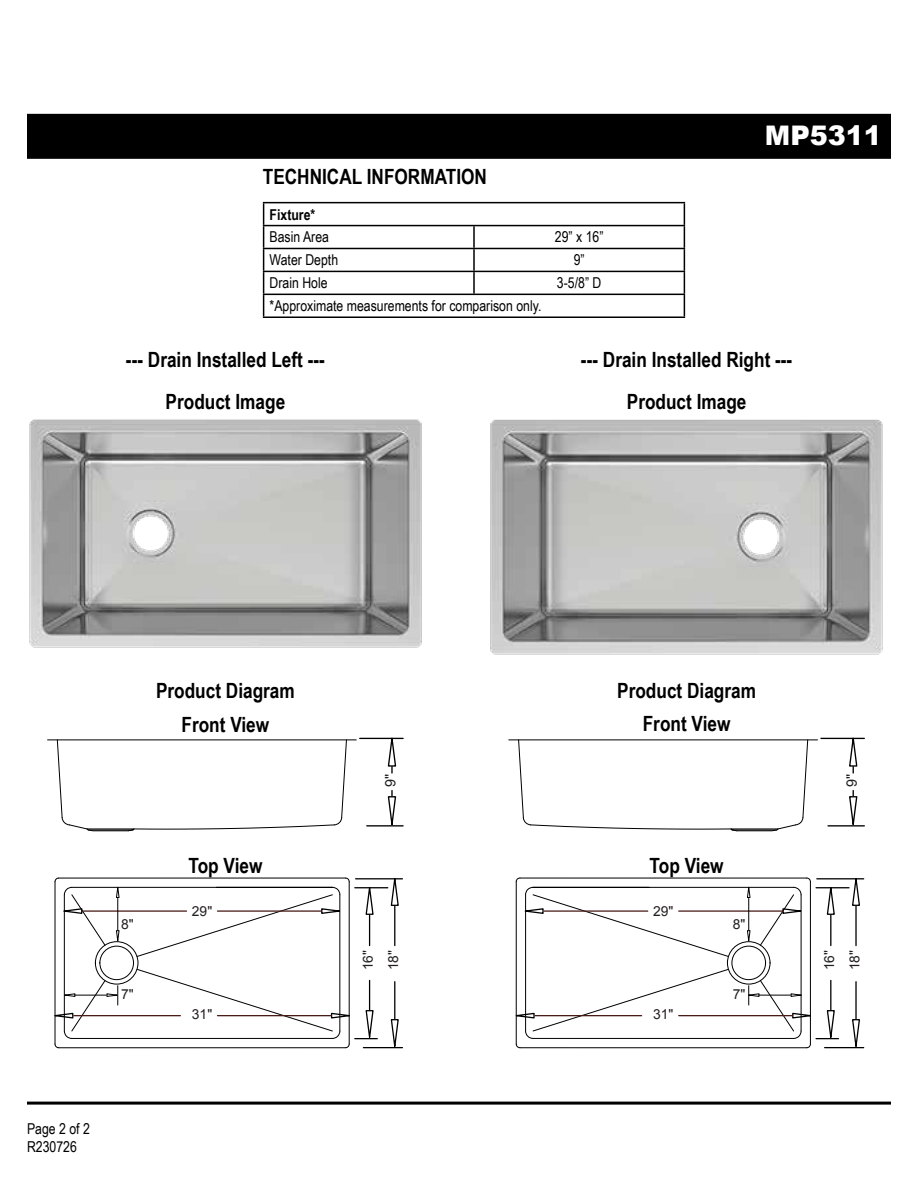
<style>
.page{position:relative;width:918px;height:1188px;background:#fff}
.page>*{position:absolute;margin:0;border:0;box-sizing:border-box;transform-origin:0 0}
.t1{font:900 27px "Arial";color:#fff}
.t2{font:700 21px/33.5px "Arial Narrow";color:#000;text-align:center}
.t3{font:15px/18px "Arial Narrow";color:#000}
.t4{font:700 15px "Arial Narrow";color:#000}
.t5{font:14.4px "Arial";color:#231f20}
.t6{font:13.8px/25.2px "Arial";color:#231f20}
</style>
<div class="page">
<div style="left:27px;top:114px;width:864px;height:45px;background:#000"></div>
<hr style="left:27px;top:1102px;width:864px;height:3px;background:#000">
<img style="left:490px;top:419px;width:393px;height:236px">
<hr style="left:533px;top:887px;width:261px;height:1px;background:#000">
<hr style="left:533px;top:1038px;width:261px;height:1px;background:#000">
<div style="left:731px;top:946px;width:35px;height:34px;border:1px solid #000;border-radius:50%"></div>
<div style="left:727px;top:941px;width:43px;height:44px;border:1px solid #000;border-radius:50%"></div>
<hr style="left:525px;top:895px;width:1px;height:136px;background:#000">
<hr style="left:520px;top:878px;width:287px;height:1px;background:#000">
<hr style="left:516px;top:882px;width:1px;height:162px;background:#000">
<hr style="left:520px;top:1047px;width:287px;height:1px;background:#000">
<hr style="left:810px;top:882px;width:1px;height:162px;background:#000">
<hr style="left:801px;top:895px;width:1px;height:136px;background:#000">
<hr style="left:817px;top:878px;width:47px;height:1px;background:#000">
<hr style="left:825px;top:1047px;width:39px;height:1px;background:#000">
<hr style="left:855px;top:982px;width:2px;height:37px;background:#000">
<hr style="left:855px;top:906px;width:2px;height:40px;background:#000">
<svg style="left:851px;top:878px;width:10px;height:29px"></svg>
<svg style="left:852px;top:1018px;width:8px;height:29px"></svg>
<svg style="left:516px;top:968px;width:214px;height:80px"></svg>
<hr style="left:535px;top:1015px;width:107px;height:1px;background:#491c18">
<hr style="left:679px;top:1015px;width:114px;height:1px;background:#491c18">
<hr style="left:816px;top:887px;width:33px;height:1px;background:#000">
<hr style="left:830px;top:915px;width:1px;height:31px;background:#000">
<svg style="left:826px;top:887px;width:10px;height:29px"></svg>
<svg style="left:516px;top:878px;width:214px;height:80px"></svg>
<hr style="left:544px;top:910px;width:104px;height:2px;background:#491c18">
<svg style="left:759px;top:878px;width:52px;height:68px"></svg>
<hr style="left:679px;top:910px;width:104px;height:2px;background:#491c18">
<hr style="left:748px;top:898px;width:1px;height:32px;background:#000">
<svg style="left:748px;top:979px;width:91px;height:69px"></svg>
<svg style="left:747px;top:887px;width:4px;height:11px"></svg>
<svg style="left:747px;top:930px;width:4px;height:11px"></svg>
<hr style="left:509px;top:739px;width:308px;height:1px;background:#000">
<svg style="left:518px;top:739px;width:291px;height:93px"></svg>
<hr style="left:821px;top:738px;width:43px;height:1px;background:#000">
<hr style="left:828px;top:825px;width:36px;height:2px;background:#000">
<svg style="left:848px;top:737px;width:10px;height:36px"></svg>
<svg style="left:848px;top:791px;width:10px;height:35px"></svg>
<hr style="left:263px;top:202px;width:211px;height:1px;background:#000">
<hr style="left:474px;top:202px;width:211px;height:1px;background:#000">
<hr style="left:263px;top:225px;width:211px;height:1px;background:#000">
<hr style="left:474px;top:225px;width:211px;height:1px;background:#000">
<hr style="left:473px;top:226px;width:2px;height:22px;background:#000">
<hr style="left:263px;top:248px;width:211px;height:1px;background:#000">
<hr style="left:474px;top:248px;width:211px;height:1px;background:#000">
<hr style="left:473px;top:249px;width:2px;height:22px;background:#000">
<hr style="left:263px;top:271px;width:211px;height:1px;background:#000">
<hr style="left:474px;top:271px;width:211px;height:1px;background:#000">
<hr style="left:473px;top:272px;width:2px;height:22px;background:#000">
<hr style="left:263px;top:294px;width:211px;height:1px;background:#000">
<svg style="left:263px;top:203px;width:1px;height:114px"></svg>
<hr style="left:474px;top:294px;width:211px;height:1px;background:#000">
<svg style="left:684px;top:203px;width:1px;height:114px"></svg>
<hr style="left:263px;top:317px;width:211px;height:1px;background:#000">
<hr style="left:474px;top:317px;width:211px;height:1px;background:#000">
<img style="left:29px;top:419px;width:393px;height:229px">
<hr style="left:72px;top:887px;width:260px;height:1px;background:#000">
<hr style="left:72px;top:1038px;width:260px;height:1px;background:#000">
<div style="left:99px;top:946px;width:35px;height:34px;border:1px solid #000;border-radius:50%"></div>
<div style="left:95px;top:941px;width:43px;height:44px;border:1px solid #000;border-radius:50%"></div>
<hr style="left:339px;top:895px;width:1px;height:136px;background:#000">
<hr style="left:59px;top:878px;width:286px;height:1px;background:#000">
<hr style="left:349px;top:882px;width:1px;height:162px;background:#000">
<hr style="left:59px;top:1047px;width:286px;height:1px;background:#000">
<hr style="left:55px;top:882px;width:1px;height:162px;background:#000">
<hr style="left:64px;top:895px;width:1px;height:136px;background:#000">
<hr style="left:356px;top:878px;width:46px;height:1px;background:#000">
<hr style="left:363px;top:1047px;width:39px;height:1px;background:#000">
<hr style="left:394px;top:982px;width:1px;height:37px;background:#000">
<hr style="left:394px;top:906px;width:1px;height:40px;background:#000">
<svg style="left:390px;top:878px;width:10px;height:29px"></svg>
<svg style="left:390px;top:1018px;width:9px;height:29px"></svg>
<hr style="left:74px;top:1015px;width:106px;height:1px;background:#491c18">
<hr style="left:355px;top:887px;width:33px;height:1px;background:#000">
<hr style="left:369px;top:915px;width:1px;height:31px;background:#000">
<svg style="left:365px;top:887px;width:9px;height:29px"></svg>
<svg style="left:136px;top:968px;width:241px;height:80px"></svg>
<svg style="left:55px;top:878px;width:51px;height:68px"></svg>
<hr style="left:83px;top:910px;width:104px;height:2px;background:#491c18">
<svg style="left:136px;top:878px;width:214px;height:80px"></svg>
<hr style="left:218px;top:910px;width:103px;height:2px;background:#491c18">
<hr style="left:118px;top:898px;width:1px;height:32px;background:#000">
<svg style="left:55px;top:979px;width:64px;height:69px"></svg>
<svg style="left:116px;top:887px;width:4px;height:11px"></svg>
<svg style="left:116px;top:930px;width:4px;height:11px"></svg>
<hr style="left:48px;top:739px;width:308px;height:1px;background:#000">
<svg style="left:56px;top:739px;width:291px;height:93px"></svg>
<hr style="left:360px;top:738px;width:43px;height:1px;background:#000">
<hr style="left:367px;top:825px;width:36px;height:2px;background:#000">
<svg style="left:387px;top:737px;width:10px;height:36px"></svg>
<svg style="left:387px;top:791px;width:10px;height:35px"></svg>
<p class="t2" style="left:263px;top:159px;width:226px">TECHNICAL INFORMATION</p>
<p class="t4" style="left:270px;top:203px;width:47px">Fixture*</p>
<p class="t3" style="left:270px;top:228px;width:61px">Basin Area</p>
<p class="t3" style="left:555px;top:228px;width:50px">29” x 16”</p>
<p class="t3" style="left:270px;top:251px;width:70px">Water Depth</p>
<p class="t3" style="left:574px;top:251px;width:12px">9”</p>
<p class="t3" style="left:270px;top:273px;width:60px">Drain Hole</p>
<p class="t3" style="left:557px;top:273px;width:46px">3-5/8” D</p>
<p class="t3" style="left:270px;top:296px;width:273px">*Approximate measurements for comparison only.</p>
<p class="t1" style="left:765px;top:116px;width:119px">MP5311</p>
<p class="t2" style="left:126px;top:342px;width:200px">--- Drain Installed Left ---</p>
<p class="t2" style="left:581px;top:342px;width:213px">--- Drain Installed Right ---</p>
<p class="t2" style="left:166px;top:384px;width:121px">Product Image</p>
<p class="t2" style="left:627px;top:384px;width:121px">Product Image</p>
<p class="t2" style="left:156px;top:673px;width:140px">Product Diagram<br>Front View</p>
<p class="t6" style="left:121px;top:911px;width:14px">8"</p>
<p class="t6" style="left:121px;top:982px;width:14px">7"</p>
<p class="t3" style="left:27px;top:1119px;width:64px">Page 2 of 2<br>R230726</p>
<p class="t2" style="left:188px;top:848px;width:76px">Top View</p>
<p class="t6" style="left:192px;top:899px;width:22px">29"</p>
<p class="t6" style="left:192px;top:1002px;width:22px">31"</p>
<p class="t5" style="left:381px;top:787px;width:15px;rotate:-90deg">9"</p>
<p class="t6" style="left:356px;top:970px;width:22px;rotate:-90deg">16"<br>18"</p>
<p class="t2" style="left:617px;top:673px;width:140px">Product Diagram<br>Front View</p>
<p class="t2" style="left:650px;top:848px;width:76px">Top View</p>
<p class="t6" style="left:653px;top:899px;width:22px">29"</p>
<p class="t6" style="left:653px;top:1002px;width:22px">31"</p>
<p class="t6" style="left:733px;top:911px;width:14px">8"</p>
<p class="t6" style="left:733px;top:982px;width:14px">7"</p>
<p class="t5" style="left:842px;top:787px;width:15px;rotate:-90deg">9"</p>
<p class="t6" style="left:817px;top:970px;width:22px;rotate:-90deg">16"<br>18"</p>
</div>
